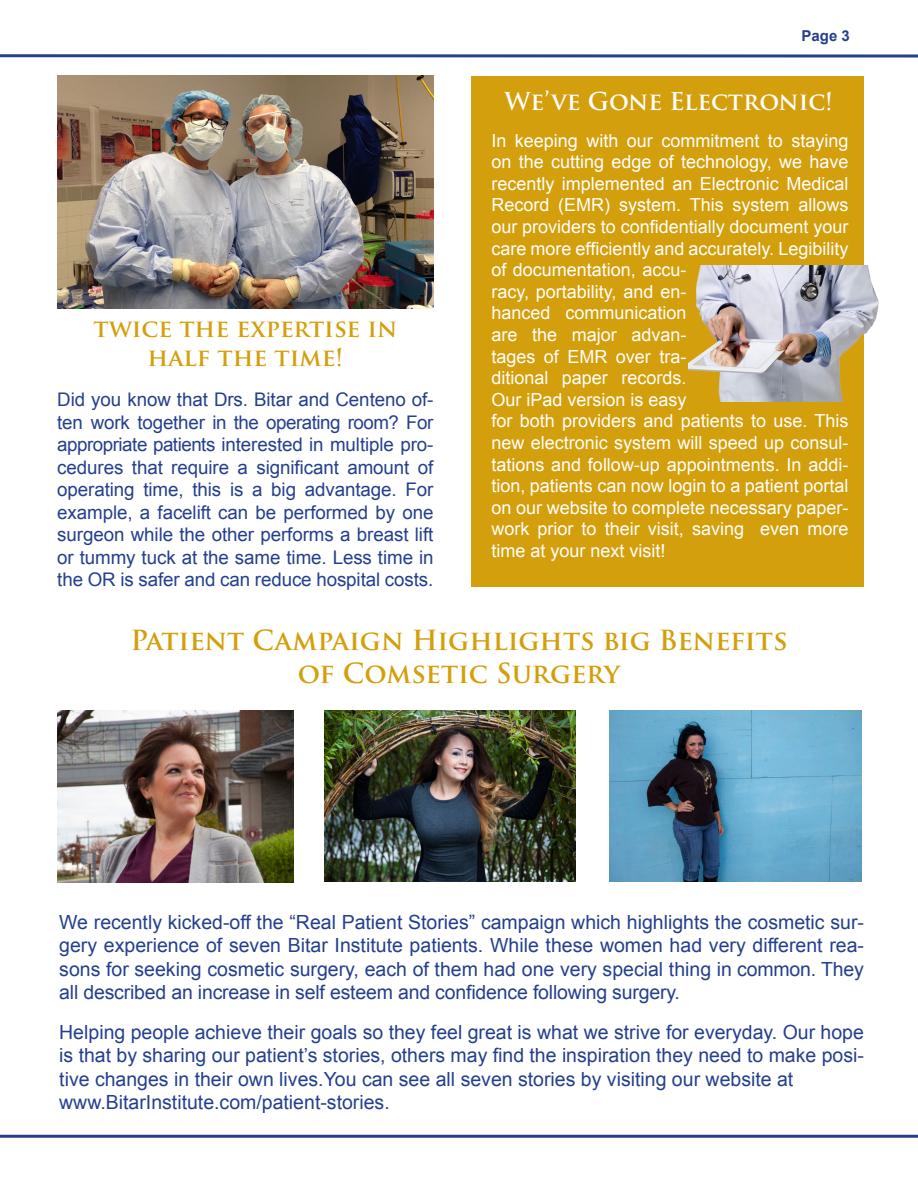
<style>
.page{position:relative;width:918px;height:1188px;background:#fff}
.page>*{position:absolute;margin:0;border:0;box-sizing:border-box;transform-origin:0 0}
.t1{font:700 27px/32.4px "Trajan Pro";color:#d49f0c;text-align:center}
.t2{font:700 24px/28.8px "Trajan Pro";color:#d49f0c;text-align:center}
.t3{font:700 24px "Trajan Pro";color:#fff}
.t4{font:19.5px/23.4px "Arial";color:#253f8e;text-align:justify}
.t5{font:18.75px/22.5px "Arial";letter-spacing:-.005em;color:#253f8e;text-align:justify}
.t6{font:18px/21.6px "Arial";color:#fff}
.t7{font:700 15px "Arial";color:#253f8e}
</style>
<div class="page">
<svg style="left:0;top:54px;width:918px;height:4px;background:#5b6ea9"></svg>
<img style="left:324px;top:710px;width:252px;height:172px">
<img style="left:610px;top:710px;width:252px;height:172px">
<img style="left:58px;top:710px;width:236px;height:172px">
<div style="left:471px;top:77px;width:393px;height:510px;background:#d49f0c"></div>
<img style="left:57px;top:75px;width:377px;height:233px">
<hr style="left:0;top:1135px;width:918px;height:3px;background:#253f8e">
<img style="left:688px;top:266px;width:190px;height:135px">
<h2 class="t2" style="left:93px;top:314px;width:306px">twice the expertise in half the time!</h2>
<p class="t5" style="left:57px;top:388px;width:378px">Did you know that Drs. Bitar and Centeno of&shy;ten work together in the operating room? For appropriate patients interested in multiple pro&shy;cedures that require a significant amount of operating time, this is a big advantage. For example, a facelift can be performed by one surgeon while the other performs a breast lift or tummy tuck at the same time. Less time in the OR is safer and can reduce hospital costs.</p>
<p class="t7" style="left:802px;top:30px;width:50px">Page 3</p>
<h2 class="t3" style="left:504px;top:87px;width:330px">We’ve Gone Electronic!</h2>
<p class="t6" style="left:491px;top:130px;width:358px">In keeping with our commitment to staying on the cutting edge of technology, we have recently implemented an Electronic Medical Record (EMR) system. This system allows our providers to confidentially document your care more efficiently and accurately. Legibility of documentation, accu-<br>racy, portability, and en-<br>hanced communication<br>are the major advan-<br>tages of EMR over tra-<br>ditional paper records.<br>Our iPad version is easy<br>for both providers and patients to use. This new electronic system will speed up consul&shy;tations and follow-up appointments. In addi&shy;tion, patients can now login to a patient portal on our website to complete necessary paper&shy;work prior to their visit, saving even more time at your next visit!</p>
<h1 class="t1" style="left:130px;top:625px;width:659px">Patient Campaign Highlights big Benefits of Comsetic Surgery</h1>
<p class="t4" style="left:59px;top:910px;width:806px">We recently kicked-off the “Real Patient Stories” campaign which highlights the cosmetic sur&shy;gery experience of seven Bitar Institute patients. While these women had very different rea&shy;sons for seeking cosmetic surgery, each of them had one very special thing in common. They all described an increase in self esteem and confidence following surgery.</p>
<p class="t4" style="left:59px;top:1021px;width:806px;text-align:left">Helping people achieve their goals so they feel great is what we strive for everyday. Our hope is that by sharing our patient’s stories, others may find the inspiration they need to make posi&shy;tive changes in their own lives.You can see all seven stories by visiting our website at www.BitarInstitute.com/patient-stories.</p>
</div>
